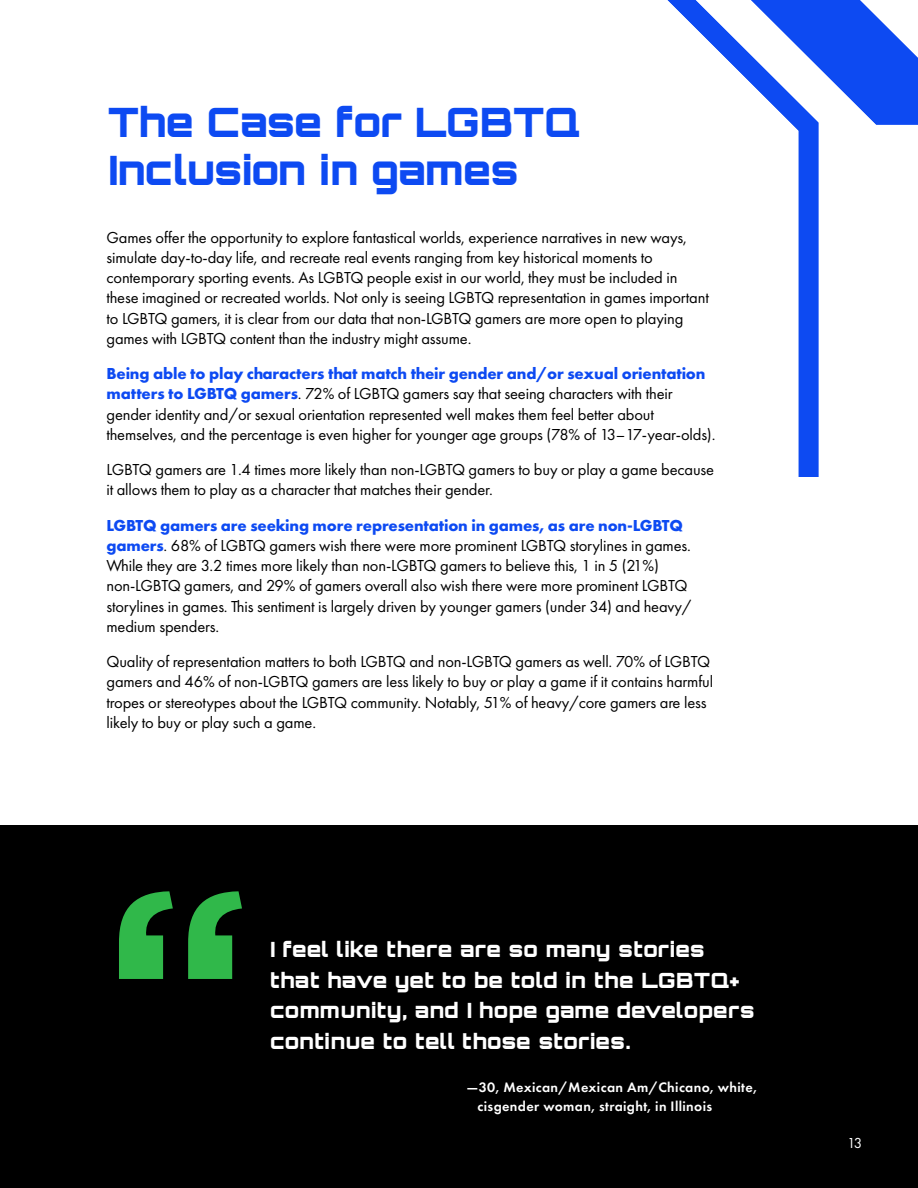
<style>
.page{position:relative;width:918px;height:1188px;background:#fff}
.page>*{position:absolute;margin:0;border:0;box-sizing:border-box;transform-origin:0 0}
.t1{font:700 272.1px "Gotham";color:#30b84a}
.t2{font:900 40.5px/48.6px "Orbitron";color:#0d4af2}
.t3{font:900 21px/30.8px "Orbitron";letter-spacing:.025em;color:#fff}
.t4{font:16.5px/20.2px "Futura PT";letter-spacing:-.01em;color:#000}
.t5{font:15px "Futura PT";color:#fff}
.t6{font:600 14.25px/19.5px "Futura PT";letter-spacing:.025em;color:#fff}
.s1{font-weight:700;color:#0d4af2}
</style>
<div class="page">
<div style="left:0;top:825px;width:918px;height:363px;background:#000"></div>
<svg style="left:668px;top:0;width:150px;height:477px"></svg>
<svg style="left:751px;top:0;width:167px;height:125px"></svg>
<p class="t2" style="left:108px;top:98px;width:474px">The Case for LGBTQ<br>Inclusion in games</p>
<p class="t4" style="left:106px;top:227px;width:604px">Games offer the opportunity to explore fantastical worlds, experience narratives in new ways, simulate day-to-day life, and recreate real events ranging from key historical moments to contemporary sporting events. As LGBTQ people exist in our world, they must be included in these imagined or recreated worlds. Not only is seeing LGBTQ representation in games important to LGBTQ gamers, it is clear from our data that non-LGBTQ gamers are more open to playing games with LGBTQ content than the industry might assume.</p>
<p class="t4" style="left:106px;top:363px;width:610px"><span class="s1">Being able to play characters that match their gender and/or sexual orientation matters to LGBTQ gamers</span>. 72% of LGBTQ gamers say that seeing characters with their gender identity and/or sexual orientation represented well makes them feel better about themselves, and the percentage is even higher for younger age groups (78% of 13–17-year-olds).</p>
<p class="t4" style="left:106px;top:459px;width:609px">LGBTQ gamers are 1.4 times more likely than non-LGBTQ gamers to buy or play a game because it allows them to play as a character that matches their gender.</p>
<p class="t4" style="left:106px;top:515px;width:587px"><span class="s1">LGBTQ gamers are seeking more representation in games, as are non-LGBTQ gamers</span>. 68% of LGBTQ gamers wish there were more prominent LGBTQ storylines in games.<br>While they are 3.2 times more likely than non-LGBTQ gamers to believe this, 1 in 5 (21%) non-LGBTQ gamers, and 29% of gamers overall also wish there were more prominent LGBTQ storylines in games. This sentiment is largely driven by younger gamers (under 34) and heavy/ medium spenders.</p>
<p class="t4" style="left:106px;top:651px;width:608px">Quality of representation matters to both LGBTQ and non-LGBTQ gamers as well. 70% of LGBTQ gamers and 46% of non-LGBTQ gamers are less likely to buy or play a game if it contains harmful tropes or stereotypes about the LGBTQ community. Notably, 51% of heavy/core gamers are less likely to buy or play such a game.</p>
<p class="t1" style="left:104px;top:806px;width:148px">“</p>
<p class="t3" style="left:270px;top:934px;width:486px">I feel like there are so many stories that have yet to be told in the LGBTQ+ community, and I hope game developers</p>
<p class="t3" style="left:270px;top:1026px;width:362px">continue to tell those stories.</p>
<p class="t6" style="left:478px;top:1077px;width:281px;text-indent:-11px">—30, Mexican/Mexican Am/Chicano, white, cisgender woman, straight, in Illinois</p>
<p class="t5" style="left:847px;top:1134px;width:17px">13</p>
</div>
